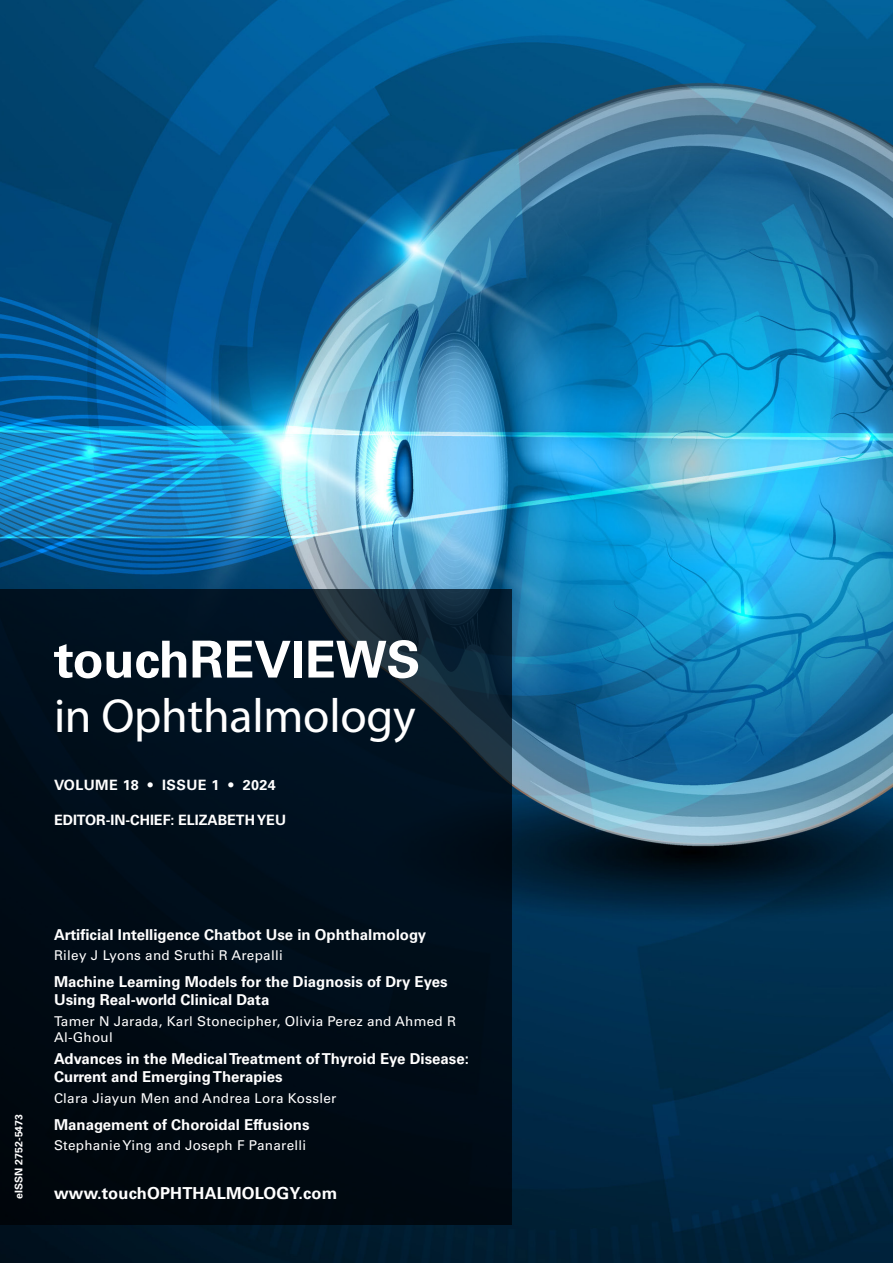
<style>
.page{position:relative;width:893px;height:1263px;background:#fff}
.page>*{position:absolute;margin:0;border:0;box-sizing:border-box;transform-origin:0 0}
.t1{font:700 51px "Univers LT Std";letter-spacing:-.005em;color:#fff}
.t2{font:48px "Myriad Pro";letter-spacing:-.005em;color:#fff}
.t3{font:700 16.5px "Univers LT Std";letter-spacing:.01em;color:#fff}
.FC_Article{font:700 15px/18px "Univers LT Std";color:#fff}
.t4{font:700 14.25px "Univers LT Std";color:#fff}
.t5{font:700 14.25px "Univers LT Std";letter-spacing:.03em;color:#fff}
.FC_Author{font:13.5px "Univers LT Std";letter-spacing:.02em;color:#fff}
.FC_Article-2{font:13.5px/16.5px "Univers LT Std";letter-spacing:.02em;color:#fff}
.t6{font:700 10.5px "Univers LT Std";letter-spacing:.01em;color:#fff}
</style>
<div class="page">
<img style="left:0;top:0;width:893px;height:1263px">
<svg style="left:0;top:589px;width:512px;height:636px;background:#010f1a"></svg>
<p class="t1" style="left:54px;top:630px;width:368px">touchREVIEWS</p>
<p class="t2" style="left:54px;top:686px;width:363px">in Ophthalmology</p>
<p class="t5" style="left:54px;top:777px;width:223px">VOLUME 18 • ISSUE 1 • 2024</p>
<p class="t4" style="left:54px;top:811px;width:234px">EDITOR-IN-CHIEF: ELIZABETH YEU</p>
<p class="t6" style="left:13px;top:1199px;width:87px;rotate:-90deg">eISSN 2752-5473</p>
<p class="FC_Article" style="left:54px;top:925px;width:374px">Artificial Intelligence Chatbot Use in Ophthalmology</p>
<p class="FC_Author" style="left:54px;top:947px;width:230px">Riley J Lyons and Sruthi R Arepalli</p>
<p class="FC_Article" style="left:54px;top:972px;width:395px">Machine Learning Models for the Diagnosis of Dry Eyes<br>Using Real-world Clinical Data</p>
<p class="FC_Article-2" style="left:54px;top:1012px;width:404px">Tamer N Jarada, Karl Stonecipher, Olivia Perez and Ahmed R<br>Al-Ghoul</p>
<p class="FC_Article" style="left:54px;top:1050px;width:416px">Advances in the Medical Treatment of Thyroid Eye Disease:<br>Current and Emerging Therapies</p>
<p class="FC_Author" style="left:54px;top:1090px;width:284px">Clara Jiayun Men and Andrea Lora Kossler</p>
<p class="FC_Article" style="left:54px;top:1115px;width:257px">Management of Choroidal Effusions</p>
<p class="FC_Author" style="left:54px;top:1137px;width:254px">Stephanie Ying and Joseph F Panarelli</p>
<p class="t3" style="left:54px;top:1184px;width:285px">www.touchOPHTHALMOLOGY.com</p>
</div>
